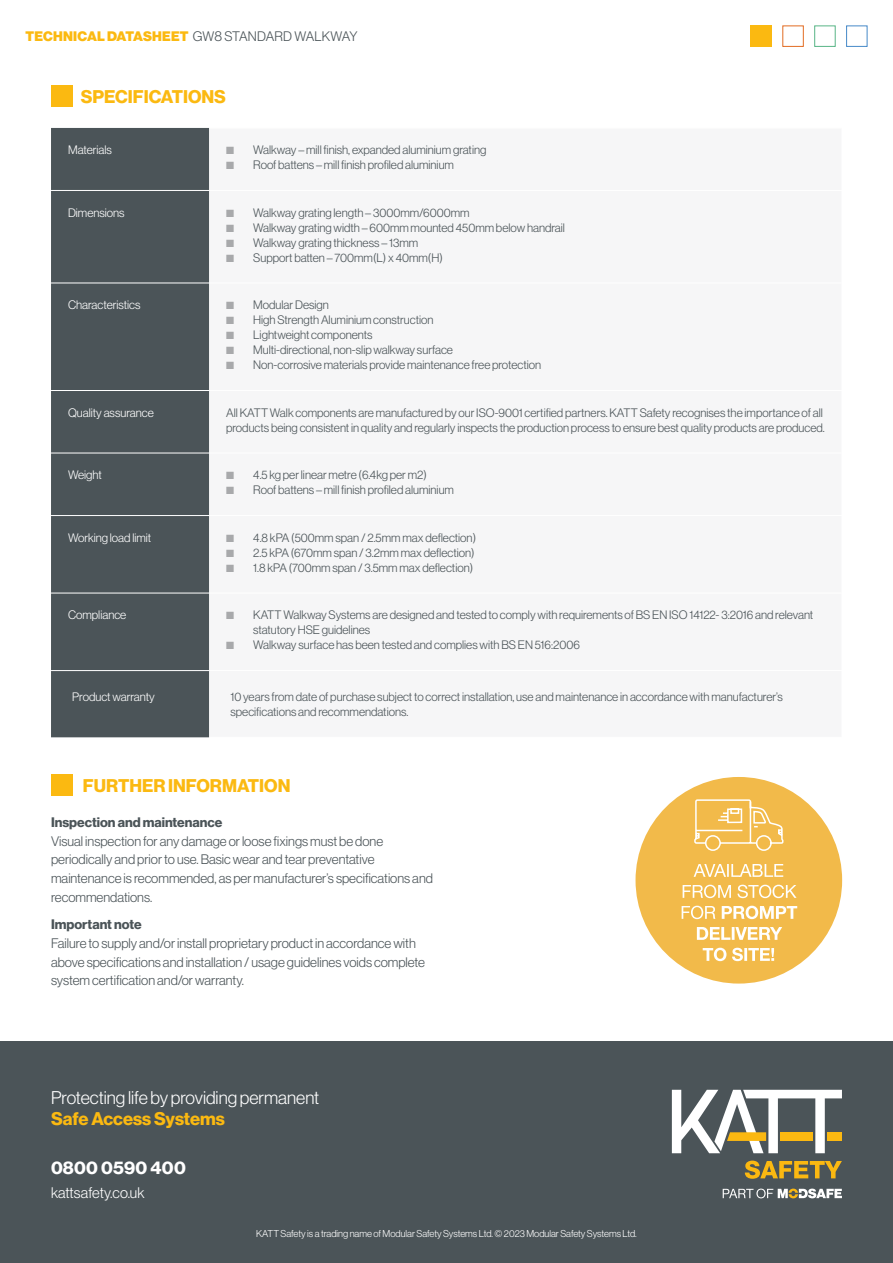
<style>
.page{position:relative;width:893px;height:1263px;background:#fff}
.page>*{position:absolute;margin:0;border:0;box-sizing:border-box;transform-origin:0 0}
.t1{font:18px "N Haas Grotesk DS Pro 75 Bd";color:#fbb911}
.t2{font:18px "N Haas Grotesk DS Pro 45 Lt";color:#fff}
.t3{font:18px "N Haas Grotesk DS Pro 75 Bd";letter-spacing:.01em;color:#fff}
.t4{font:15px "N Haas Grotesk DS Pro 45 Lt";color:#fff}
.t5{font:13.5px/18.8px "N Haas Grotesk DS Pro 45 Lt";color:#4b5458}
.t6{font:13.5px "N Haas Grotesk DS Pro 75 Bd";color:#4b5458}
.t7{font:13.5px "N Haas Grotesk DS Pro 95 Blk";letter-spacing:.015em;color:#fbb911}
.t8{font:12px/15px "N Haas Grotesk DS Pro 45 Lt";color:#4b5458}
.t9{font:12px "N Haas Grotesk DS Pro 45 Lt";color:#fff}
.t10{font:9.75px "N Haas Grotesk DS Pro 45 Lt";color:#fff}
.s1{font-family:"N Haas Grotesk DS Pro 45 Lt";color:#4b5458}
.s2{color:#a8a9ab}
</style>
<div class="page">
<div style="left:51px;top:85px;width:21px;height:21px;background:#fbb911"></div>
<div style="left:51px;top:128px;width:158px;height:609px;background:#4b5458"></div>
<hr style="left:51px;top:190px;width:158px;height:1px;background:#fff">
<hr style="left:51px;top:283px;width:158px;height:1px;background:#fff">
<hr style="left:51px;top:390px;width:158px;height:1px;background:#fff">
<hr style="left:51px;top:453px;width:158px;height:1px;background:#fff">
<hr style="left:51px;top:515px;width:158px;height:1px;background:#fff">
<hr style="left:51px;top:593px;width:158px;height:1px;background:#fff">
<hr style="left:51px;top:670px;width:158px;height:1px;background:#fff">
<div style="left:0;top:1042px;width:893px;height:221px;background:#4b5458"></div>
<svg style="left:672px;top:1090px;width:170px;height:63px"></svg>
<div style="left:780px;top:1132px;width:33px;height:9px;background:#fbb811"></div>
<div style="left:827px;top:1132px;width:15px;height:9px;background:#fbb811"></div>
<svg style="left:745px;top:1160px;width:97px;height:19px"></svg>
<svg style="left:723px;top:1188px;width:119px;height:10px"></svg>
<div style="left:51px;top:774px;width:21px;height:21px;background:#fbb911"></div>
<div style="left:750px;top:26px;width:22px;height:21px;background:#fbb911"></div>
<div style="left:782px;top:26px;width:22px;height:21px;border:1px solid #e26c22"></div>
<div style="left:814px;top:26px;width:22px;height:21px;border:1px solid #58b586"></div>
<div style="left:846px;top:26px;width:21px;height:21px;border:1px solid #4689c8"></div>
<div style="left:634px;top:775px;width:210px;height:210px;background:#f2ba4a;border-radius:50%"></div>
<svg style="left:703px;top:948px;width:71px;height:13px"></svg>
<svg style="left:697px;top:927px;width:85px;height:13px"></svg>
<svg style="left:682px;top:906px;width:115px;height:13px"></svg>
<svg style="left:683px;top:885px;width:113px;height:13px"></svg>
<svg style="left:694px;top:864px;width:89px;height:13px"></svg>
<svg style="left:694px;top:799px;width:90px;height:52px"></svg>
<p class="t7" style="left:26px;top:29px;width:334px">TECHNICAL DATASHEET <span class="s1">GW8 STANDARD WALKWAY</span></p>
<h1 class="t1" style="left:81px;top:86px;width:147px">SPECIFICATIONS</h1>
<p class="t9" style="left:68px;top:143px;width:45px">Materials</p>
<p class="t8" style="left:226px;top:142px;width:262px"><span class="s2">■</span> Walkway – mill finish, expanded aluminium grating</p>
<p class="t8" style="left:226px;top:157px;width:229px"><span class="s2">■</span> Roof battens – mill finish profiled aluminium</p>
<p class="t9" style="left:68px;top:206px;width:58px">Dimensions</p>
<p class="t8" style="left:226px;top:205px;width:245px"><span class="s2">■</span> Walkway grating length – 3000mm/6000mm</p>
<p class="t8" style="left:226px;top:220px;width:340px"><span class="s2">■</span> Walkway grating width – 600mm mounted 450mm below handrail</p>
<p class="t8" style="left:226px;top:235px;width:193px"><span class="s2">■</span> Walkway grating thickness – 13mm</p>
<p class="t8" style="left:226px;top:250px;width:218px"><span class="s2">■</span> Support batten – 700mm(L) x 40mm(H)</p>
<p class="t9" style="left:68px;top:298px;width:74px">Characteristics</p>
<p class="t8" style="left:226px;top:297px;width:104px"><span class="s2">■</span> Modular Design</p>
<p class="t8" style="left:226px;top:312px;width:209px"><span class="s2">■</span> High Strength Aluminium construction</p>
<p class="t8" style="left:226px;top:327px;width:148px"><span class="s2">■</span> Lightweight components</p>
<p class="t8" style="left:226px;top:342px;width:228px"><span class="s2">■</span> Multi-directional, non-slip walkway surface</p>
<p class="t8" style="left:226px;top:357px;width:316px"><span class="s2">■</span> Non-corrosive materials provide maintenance free protection</p>
<p class="t9" style="left:68px;top:406px;width:87px">Quality assurance</p>
<p class="t8" style="left:226px;top:405px;width:600px">All KATT Walk components are manufactured by our ISO-9001 certified partners. KATT Safety recognises the importance of all products being consistent in quality and regularly inspects the production process to ensure best quality products are produced.</p>
<p class="t9" style="left:68px;top:468px;width:35px">Weight</p>
<p class="t8" style="left:226px;top:468px;width:202px"><span class="s2">■</span> 4.5 kg per linear metre (6.4kg per m2)</p>
<p class="t8" style="left:226px;top:483px;width:229px"><span class="s2">■</span> Roof battens – mill finish profiled aluminium</p>
<p class="t9" style="left:68px;top:531px;width:85px">Working load limit</p>
<p class="t8" style="left:226px;top:530px;width:251px"><span class="s2">■</span> 4.8 kPA (500mm span / 2.5mm max deflection)</p>
<p class="t8" style="left:226px;top:545px;width:250px"><span class="s2">■</span> 2.5 kPA (670mm span / 3.2mm max deflection)</p>
<p class="t8" style="left:226px;top:560px;width:248px"><span class="s2">■</span> 1.8 kPA (700mm span / 3.5mm max deflection)</p>
<p class="t9" style="left:68px;top:608px;width:60px">Compliance</p>
<p class="t8" style="left:253px;top:608px;width:562px;text-indent:-27px"><span class="s2">■</span> KATT Walkway Systems are designed and tested to comply with requirements of BS EN ISO 14122- 3:2016 and relevant statutory HSE guidelines</p>
<p class="t8" style="left:226px;top:638px;width:355px"><span class="s2">■</span> Walkway surface has been tested and complies with BS EN 516:2006</p>
<p class="t9" style="left:72px;top:690px;width:84px">Product warranty</p>
<p class="t8" style="left:230px;top:689px;width:554px">10 years from date of purchase subject to correct installation, use and maintenance in accordance with manufacturer’s specifications and recommendations.</p>
<h1 class="t1" style="left:83px;top:775px;width:209px">FURTHER INFORMATION</h1>
<p class="t6" style="left:51px;top:814px;width:173px">Inspection and maintenance</p>
<p class="t5" style="left:51px;top:831px;width:383px">Visual inspection for any damage or loose fixings must be done periodically and prior to use. Basic wear and tear preventative maintenance is recommended, as per manufacturer’s specifications and recommendations.</p>
<p class="t6" style="left:51px;top:916px;width:92px">Important note</p>
<p class="t5" style="left:51px;top:934px;width:376px">Failure to supply and/or install proprietary product in accordance with above specifications and installation / usage guidelines voids complete system certification and/or warranty.</p>
<h1 class="t2" style="left:51px;top:1087px;width:270px">Protecting life by providing permanent</h1>
<h1 class="t1" style="left:51px;top:1108px;width:175px">Safe Access Systems</h1>
<h1 class="t3" style="left:51px;top:1157px;width:136px">0800 0590 400</h1>
<p class="t4" style="left:51px;top:1185px;width:95px">kattsafety.co.uk</p>
<p class="t10" style="left:256px;top:1228px;width:382px">KATT Safety is a trading name of Modular Safety Systems Ltd. © 2023 Modular Safety Systems Ltd.</p>
</div>
